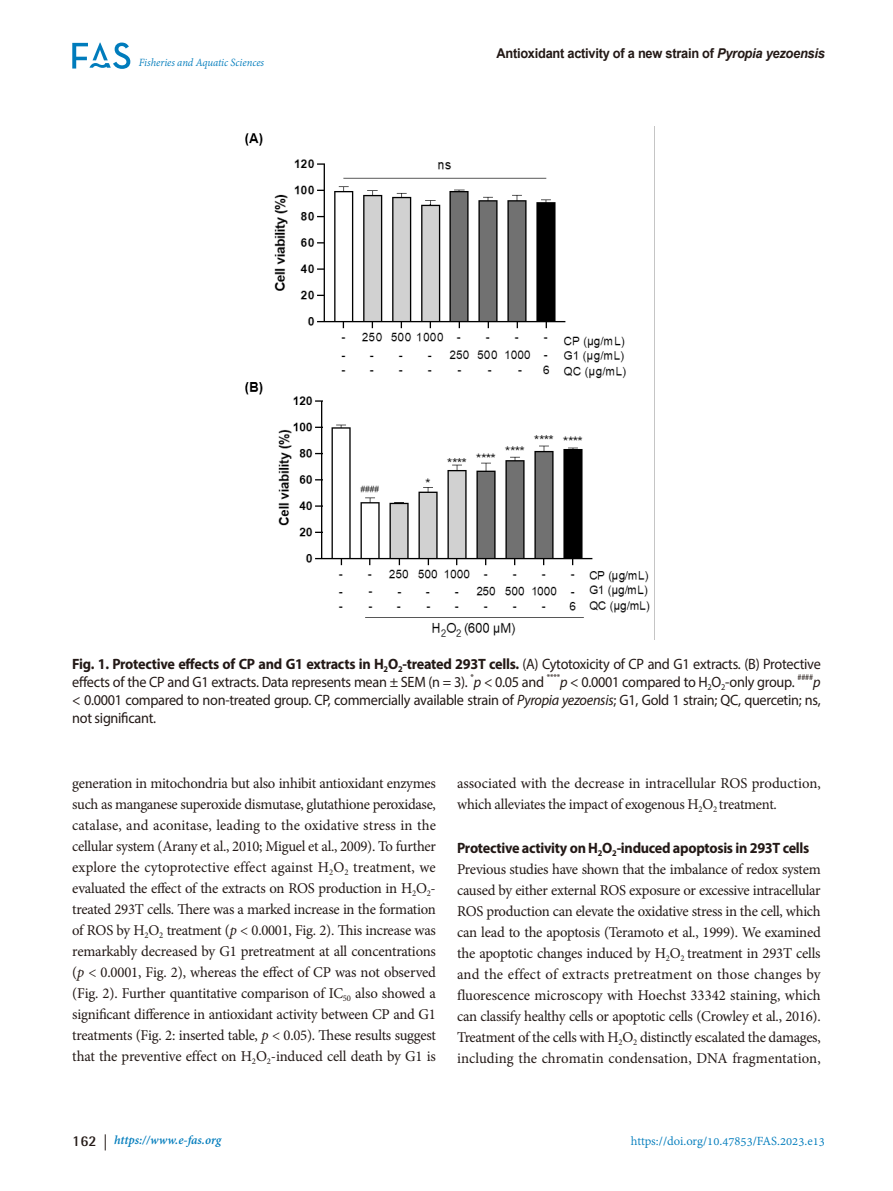
<style>
.page{position:relative;width:893px;height:1191px;background:#fff}
.page>*{position:absolute;margin:0;border:0;box-sizing:border-box;transform-origin:0 0}
.표준{font:15px/21px "Minion Pro";letter-spacing:-.01em;color:#231916;text-align:justify}
.table_title{font:15px/18px "Myriad Pro";letter-spacing:-.02em;color:#231916;scale:.95 1}
.heading_2nd{font:700 15px "Myriad Pro";letter-spacing:-.02em;color:#231916;scale:.95 1}
.t1{font:700 13.5px "Arial";letter-spacing:-.02em;color:#231916;scale:.95 1}
.t2{font:13.5px "Adobe Devanagari";color:#007cbc}
.t3{font:italic 700 13.5px "Adobe Devanagari";color:#007cbc}
.t4{font:italic 12px "Adobe Devanagari";letter-spacing:-.005em;color:#007cbc;scale:.95 1}
.table_title-2{font:8.7px "Myriad Pro";color:#231916;scale:.95 1}
.s1{font-style:italic}
.s2{font-weight:700}
.s3{font-family:"Rotis Semi Sans Std";font-style:normal;font-size:15px;color:#231916}
.s4{font-family:"Helvetica Neue LT Pro";font-weight:400;font-style:normal;font-size:16.05px;color:#231916}
</style>
<div class="page">
<svg style="left:72px;top:43px;width:58px;height:26px"></svg>
<img style="left:245px;top:133px;width:405px;height:504px">
<p class="t4" style="left:139px;top:56px;width:133px">Fisheries and Aquatic Sciences</p>
<p class="t1" style="left:496px;top:44px;width:347px">Antioxidant activity of a new strain of <span class="s1">Pyropia yezoensis</span></p>
<p class="table_title" style="left:72px;top:655px;width:789px"><span class="s2">Fig. 1. Protective effects of CP and G1 extracts in H</span><sub>2</sub><span class="s2">O</span><sub>2</sub><span class="s2">-treated 293T cells.</span> (A) Cytotoxicity of CP and G1 extracts. (B) Protective effects of the CP and G1 extracts. Data represents mean ± SEM (n = 3). <span class="s1">p</span> &lt; 0.05 and</p>
<p class="table_title-2" style="left:470px;top:672px;width:5px">*</p>
<p class="table_title-2" style="left:547px;top:672px;width:15px">****</p>
<p class="table_title" style="left:560px;top:673px;width:248px"><span class="s1">p</span> &lt; 0.0001 compared to H<sub>2</sub>O<sub>2</sub>-only group.</p>
<p class="table_title-2" style="left:797px;top:672px;width:18px">####</p>
<p class="table_title" style="left:72px;top:673px;width:789px;text-align:justify;text-indent:741px"><span class="s1">p </span>&lt; 0.0001 compared to non-treated group. CP, commercially available strain of <span class="s1">Pyropia yezoensis</span>; G1, Gold 1 strain; QC, quercetin; ns, not significant.</p>
<p class="표준" style="left:72px;top:773px;width:365px">generation in mitochondria but also inhibit antioxidant enzymes such as manganese superoxide dismutase, glutathione peroxidase, catalase, and aconitase, leading to the oxidative stress in the cellular system (Arany et al., 2010; Miguel et al., 2009). To further explore the cytoprotective effect against H<sub>2</sub>O<sub>2</sub> treatment, we evaluated the effect of the extracts on ROS production in H<sub>2</sub>O<sub>2</sub>- treated 293T cells. There was a marked increase in the formation of ROS by H<sub>2</sub>O<sub>2</sub> treatment (<span class="s1">p</span> &lt; 0.0001, Fig. 2). This increase was remarkably decreased by G1 pretreatment at all concentrations (<span class="s1">p</span> &lt; 0.0001, Fig. 2), whereas the effect of CP was not observed (Fig. 2). Further quantitative comparison of IC<sub>50</sub> also showed a significant difference in antioxidant activity between CP and G1 treatments (Fig. 2: inserted table, <span class="s1">p</span> &lt; 0.05). These results suggest that the preventive effect on H<sub>2</sub>O<sub>2</sub>-induced cell death by G1 is</p>
<p class="표준" style="left:457px;top:773px;width:365px">associated with the decrease in intracellular ROS production, which alleviates the impact of exogenous H<sub>2</sub>O<sub>2</sub> treatment.</p>
<p class="heading_2nd" style="left:457px;top:838px;width:372px">Protective activity on H<sub>2</sub>O<sub>2</sub>-induced apoptosis in 293T cells</p>
<p class="표준" style="left:457px;top:858px;width:365px">Previous studies have shown that the imbalance of redox system caused by either external ROS exposure or excessive intracellular ROS production can elevate the oxidative stress in the cell, which can lead to the apoptosis (Teramoto et al., 1999). We examined the apoptotic changes induced by H<sub>2</sub>O<sub>2</sub> treatment in 293T cells and the effect of extracts pretreatment on those changes by fluorescence microscopy with Hoechst 33342 staining, which can classify healthy cells or apoptotic cells (Crowley et al., 2016).<br>Treatment of the cells with H<sub>2</sub>O<sub>2</sub> distinctly escalated the damages, including the chromatin condensation, DNA fragmentation,</p>
<p class="t3" style="left:72px;top:1132px;width:151px"><span class="s3">162</span> <span class="s4">|</span> https://www.e-fas.org</p>
<p class="t2" style="left:631px;top:1133px;width:196px">https://doi.org/10.47853/FAS.2023.e13</p>
</div>
